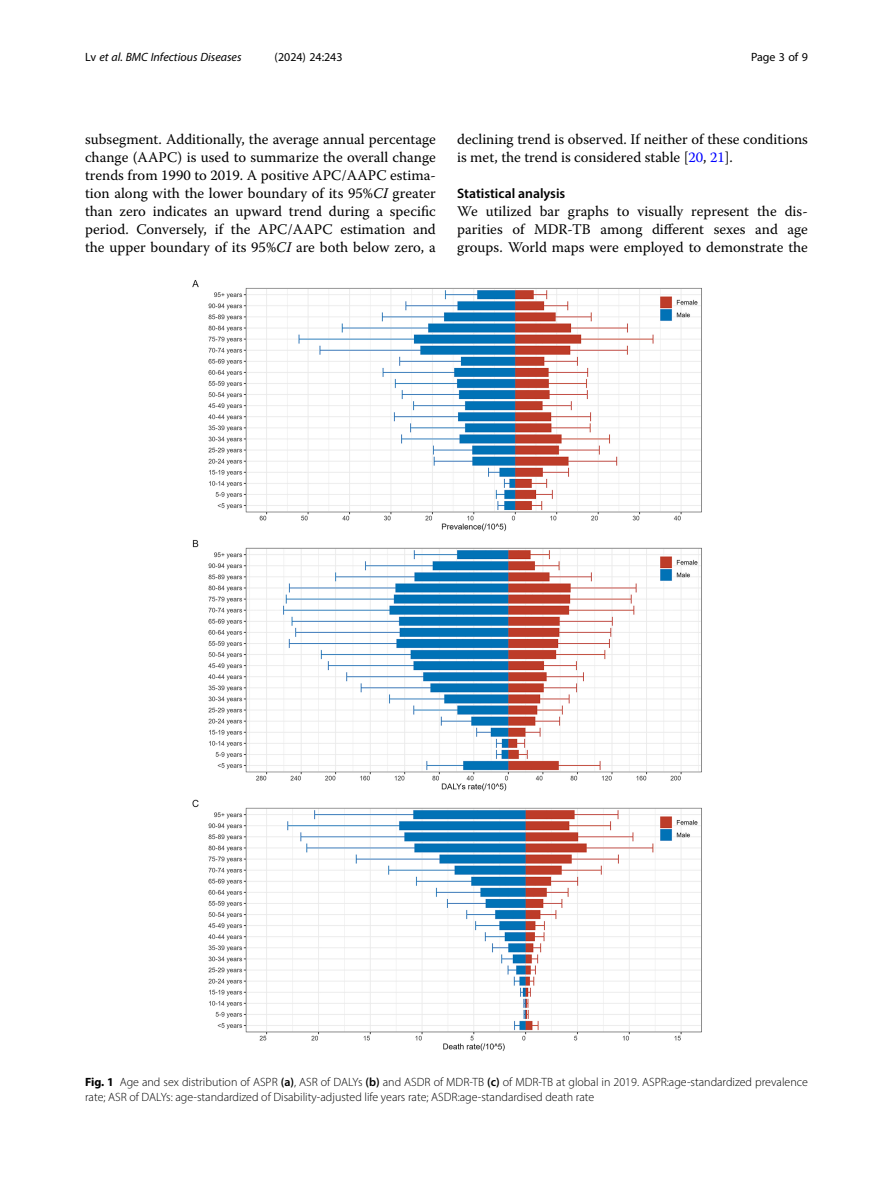
<style>
.page{position:relative;width:893px;height:1191px;background:#fff}
.page>*{position:absolute;margin:0;border:0;box-sizing:border-box;transform-origin:0 0}
.Body_Text{font:14.7px/18px "Warnock Pro";color:#000;text-align:justify}
.Head_2{font:600 13.8px "Myriad Pro";color:#000}
.Figure_Caption{font:300 12px/15px "Myriad Pro";color:#000}
.t1{font:italic 12px "Myriad Pro";color:#000}
.t2{font:12px "Myriad Pro";color:#000}
.s1{font-style:normal}
.s2{font-style:italic}
.s3{color:#00f}
.s4{font-weight:700}
.s5{font-weight:600}
</style>
<div class="page">
<img style="left:192px;top:280px;width:510px;height:771px">
<p class="t1" style="left:85px;top:50px;width:158px"><span class="s1">Lv</span> et al. BMC Infectious Diseases</p>
<p class="t2" style="left:275px;top:50px;width:70px">(2024) 24:243</p>
<p class="t2" style="left:751px;top:50px;width:58px">Page 3 of 9</p>
<p class="Body_Text" style="left:85px;top:130px;width:352px">subsegment. Additionally, the average annual percentage change (AAPC) is used to summarize the overall change trends from 1990 to 2019. A positive APC/AAPC estima&shy;tion along with the lower boundary of its 95%<span class="s2">CI</span> greater than zero indicates an upward trend during a specific period. Conversely, if the APC/AAPC estimation and the upper boundary of its 95%<span class="s2">CI</span> are both below zero, a</p>
<p class="Body_Text" style="left:457px;top:130px;width:352px">declining trend is observed. If neither of these conditions is met, the trend is considered stable [<span class="s3">20</span>, <span class="s3">21</span>].</p>
<p class="Head_2" style="left:457px;top:185px;width:110px">Statistical analysis</p>
<p class="Body_Text" style="left:457px;top:202px;width:352px">We utilized bar graphs to visually represent the dis&shy;parities of MDR-TB among different sexes and age groups. World maps were employed to demonstrate the</p>
<p class="Figure_Caption" style="left:85px;top:1074px;width:724px"><span class="s4">Fig. 1</span> Age and sex distribution of ASPR <span class="s5">(a)</span>, ASR of DALYs <span class="s5">(b)</span> and ASDR of MDR-TB <span class="s5">(c)</span> of MDR-TB at global in 2019. ASPR:age-standardized prevalence rate; ASR of DALYs: age-standardized of Disability-adjusted life years rate; ASDR:age-standardised death rate</p>
</div>
